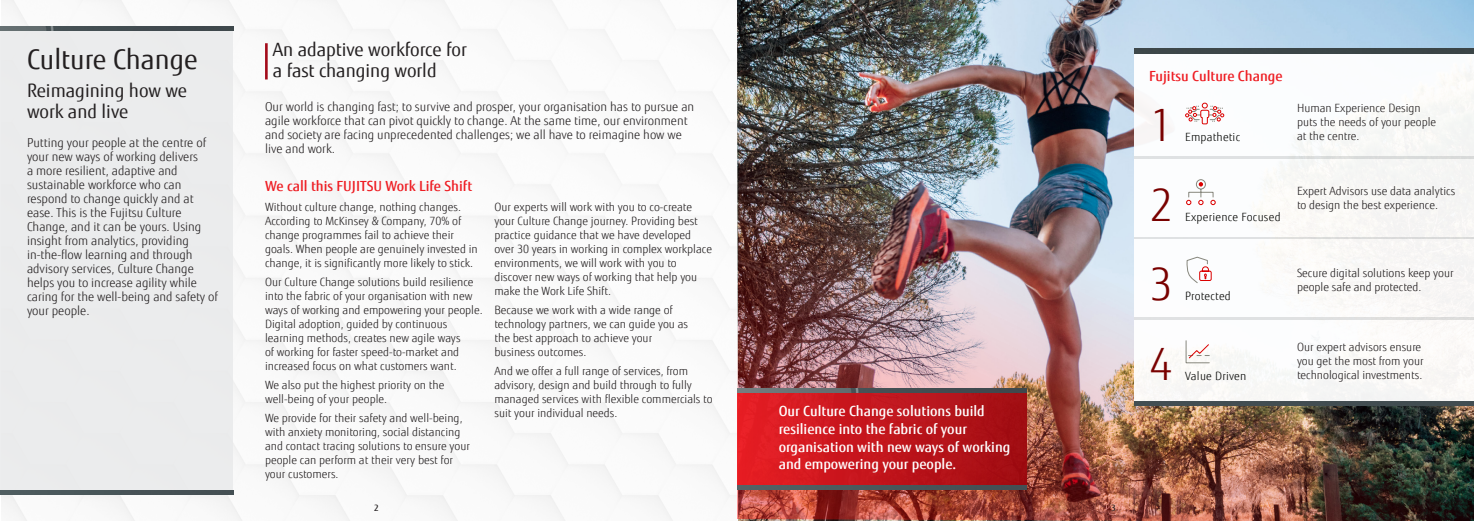
<style>
.page{position:relative;width:1474px;height:521px;background:#fff}
.page>*{position:absolute;margin:0;border:0;box-sizing:border-box;transform-origin:0 0}
.A4_Bullet_Level_1{font:300 44.62px "Fujitsu Sans";color:#790100}
.A4_Headline_6{font:27.12px "Fujitsu Sans";color:#231f20}
.A4_Headline_4{font:18.38px/21.1px "Fujitsu Sans";color:#231f20}
.A4_Headline_2{font:500 14px/17.5px "Fujitsu Sans";color:#fff}
.A4_Sub-headline{font:500 14px "Fujitsu Sans";color:#ee1d23}
.A4_Body_-_Black{font:300 12.25px/14px "Fujitsu Sans";color:#231f20}
.A4_Body_-_Black-2{font:300 11.38px/14px "Fujitsu Sans";color:#231f20}
.A4_Bullet_Level_1-2{font:300 11.38px "Fujitsu Sans";letter-spacing:.02em;color:#040503}
.A4_Introduction_1{font:500 8.75px "Fujitsu Sans";color:#231f20}
</style>
<div class="page">
<img style="left:1px;top:0;width:736px;height:521px">
<img style="left:737px;top:0;width:736px;height:521px">
<hr style="left:265px;top:43px;width:3px;height:36px;background:#a30b1a">
<div style="left:1134px;top:53px;width:339px;height:348px;background:#fff"></div>
<img style="left:1134px;top:49px;width:339px;height:4px">
<img style="left:1134px;top:402px;width:339px;height:4px">
<div style="left:737px;top:392px;width:289px;height:93px;background:linear-gradient(to right,#e71e25,#a00e13)"></div>
<img style="left:737px;top:388px;width:289px;height:4px">
<img style="left:737px;top:485px;width:289px;height:4px">
<div style="left:0;top:26px;width:233px;height:469px;background:#e9eaeb"></div>
<img style="left:0;top:26px;width:233px;height:4px">
<img style="left:0;top:491px;width:233px;height:4px">
<svg style="left:1186px;top:256px;width:26px;height:28px"></svg>
<svg style="left:1185px;top:102px;width:39px;height:23px"></svg>
<svg style="left:1186px;top:179px;width:30px;height:26px"></svg>
<svg style="left:1185px;top:340px;width:25px;height:24px"></svg>
<p class="A4_Headline_6" style="left:27px;top:42px;width:172px">Culture Change</p>
<p class="A4_Headline_4" style="left:27px;top:80px;width:162px">Reimagining how we work and live</p>
<p class="A4_Body_-_Black" style="left:27px;top:136px;width:192px">Putting your people at the centre of your new ways of working delivers<br>a more resilient, adaptive and sustainable workforce who can respond to change quickly and at ease. This is the Fujitsu Culture<br>Change, and it can be yours. Using insight from analytics, providing in-the-flow learning and through advisory services, Culture Change helps you to increase agility while caring for the well-being and safety of your people.</p>
<p class="A4_Headline_4" style="left:273px;top:39px;width:196px">An adaptive workforce for a fast changing world</p>
<p class="A4_Body_-_Black" style="left:265px;top:100px;width:431px">Our world is changing fast; to survive and prosper, your organisation has to pursue an agile workforce that can pivot quickly to change. At the same time, our environment and society are facing unprecedented challenges; we all have to reimagine how we live and work.</p>
<p class="A4_Sub-headline" style="left:265px;top:177px;width:209px">We call this FUJITSU Work Life Shift</p>
<p class="A4_Body_-_Black-2" style="left:265px;top:200px;width:214px">Without culture change, nothing changes.<br>According to McKinsey &amp; Company, 70% of change programmes fail to achieve their goals. When people are genuinely invested in change, it is significantly more likely to stick.</p>
<p class="A4_Body_-_Black-2" style="left:265px;top:275px;width:219px">Our Culture Change solutions build resilience into the fabric of your organisation with new ways of working and empowering your people.<br>Digital adoption, guided by continuous learning methods, creates new agile ways<br>of working for faster speed-to-market and increased focus on what customers want.</p>
<p class="A4_Body_-_Black-2" style="left:265px;top:378px;width:181px">We also put the highest priority on the well-being of your people.</p>
<p class="A4_Body_-_Black-2" style="left:265px;top:411px;width:206px">We provide for their safety and well-being, with anxiety monitoring, social distancing and contact tracing solutions to ensure your people can perform at their very best for your customers.</p>
<p class="A4_Introduction_1" style="left:374px;top:502px;width:6px">2</p>
<p class="A4_Body_-_Black-2" style="left:494px;top:200px;width:219px">Our experts will work with you to co-create your Culture Change journey. Providing best practice guidance that we have developed over 30 years in working in complex workplace environments, we will work with you to discover new ways of working that help you make the Work Life Shift.</p>
<p class="A4_Body_-_Black-2" style="left:494px;top:303px;width:195px">Because we work with a wide range of technology partners, we can guide you as the best approach to achieve your business outcomes.</p>
<p class="A4_Body_-_Black-2" style="left:494px;top:364px;width:220px">And we offer a full range of services, from advisory, design and build through to fully managed services with flexible commercials to suit your individual needs.</p>
<p class="A4_Headline_2" style="left:778px;top:403px;width:233px">Our Culture Change solutions build resilience into the fabric of your organisation with new ways of working and empowering your people.</p>
<p class="A4_Sub-headline" style="left:1149px;top:67px;width:135px">Fujitsu Culture Change</p>
<p class="A4_Bullet_Level_1" style="left:1149px;top:99px;width:25px">1</p>
<p class="A4_Bullet_Level_1-2" style="left:1185px;top:131px;width:57px">Empathetic</p>
<p class="A4_Body_-_Black-2" style="left:1296px;top:101px;width:141px">Human Experience Design puts the needs of your people at the centre.</p>
<p class="A4_Bullet_Level_1" style="left:1149px;top:178px;width:25px">2</p>
<p class="A4_Bullet_Level_1-2" style="left:1185px;top:210px;width:97px">Experience Focused</p>
<p class="A4_Body_-_Black-2" style="left:1296px;top:184px;width:160px">Expert Advisors use data analytics to design the best experience.</p>
<p class="A4_Bullet_Level_1" style="left:1149px;top:257px;width:25px">3</p>
<p class="A4_Bullet_Level_1-2" style="left:1185px;top:289px;width:47px">Protected</p>
<p class="A4_Bullet_Level_1" style="left:1149px;top:337px;width:25px">4</p>
<p class="A4_Bullet_Level_1-2" style="left:1185px;top:369px;width:63px">Value Driven</p>
<p class="A4_Body_-_Black-2" style="left:1296px;top:266px;width:158px">Secure digital solutions keep your people safe and protected.</p>
<p class="A4_Body_-_Black-2" style="left:1296px;top:340px;width:128px">Our expert advisors ensure you get the most from your technological investments.</p>
<p class="A4_Introduction_1" style="left:1111px;top:502px;width:6px">3</p>
</div>
